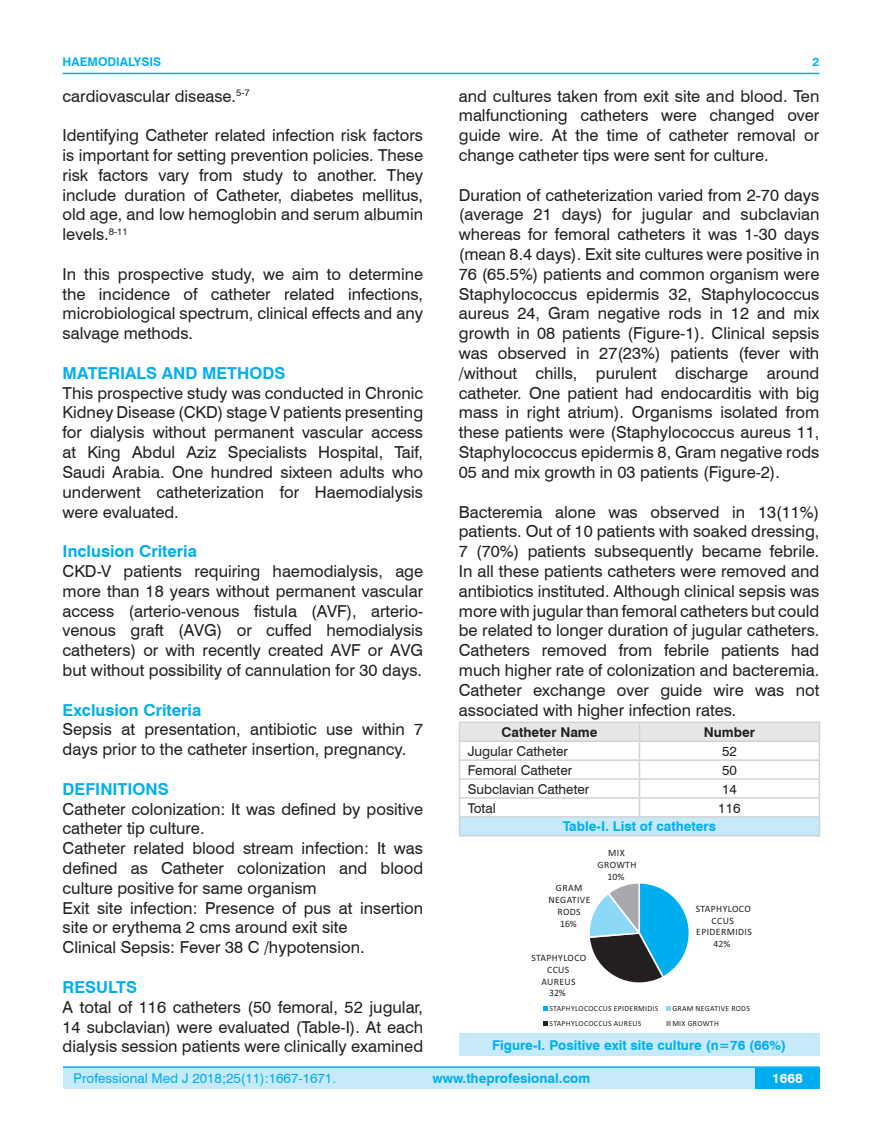
<style>
.page{position:relative;width:882px;height:1145px;background:#fff}
.page>*{position:absolute;margin:0;border:0;box-sizing:border-box;transform-origin:0 0}
.t1{font:16.5px/19.8px "Swiss 721 BT";color:#231f20;text-align:justify}
.t2{font:700 16.5px "Swiss 721 BT";color:#00aeef}
.t3{font:700 13.5px "Swiss 721 BT";color:#00aeef}
.t4{font:13.5px "Swiss 721 BT";color:#231f20}
.t5{font:13.5px "Swiss 721 BT";color:#00aeef}
.t6{font:700 13.5px "Swiss 721 BT";color:#231f20}
.t7{font:700 13.5px "Swiss 721 BT";color:#fff}
.t8{font:700 12px "Swiss 721 BT";color:#00aeef}
.t9{font:9.75px/11.9px "Calibri";letter-spacing:.04em;color:#231f20;text-align:center}
.t10{font:7.8px/14.5px "Calibri";letter-spacing:.04em;color:#231f20}
</style>
<div class="page">
<div style="left:63px;top:1067px;width:756px;height:21px;background:#c6eafa"></div>
<hr style="left:63px;top:1066px;width:756px;height:2px;background:#00aeef">
<hr style="left:63px;top:73px;width:756px;height:1px;background:#00aeef">
<div style="left:754px;top:1068px;width:65px;height:20px;background:#00aeef"></div>
<hr style="left:458px;top:721px;width:181px;height:2px;background:#d1d2d4">
<hr style="left:639px;top:721px;width:180px;height:2px;background:#d1d2d4">
<svg style="left:458px;top:722px;width:361px;height:113px"></svg>
<hr style="left:458px;top:835px;width:181px;height:1px;background:#d1d2d4">
<hr style="left:639px;top:835px;width:180px;height:1px;background:#d1d2d4">
<svg style="left:589px;top:883px;width:100px;height:100px"></svg>
<svg style="left:543px;top:1006px;width:4px;height:5px"></svg>
<svg style="left:543px;top:1021px;width:4px;height:4px"></svg>
<svg style="left:666px;top:1006px;width:4px;height:5px"></svg>
<svg style="left:666px;top:1021px;width:4px;height:4px"></svg>
<div style="left:458px;top:1033px;width:361px;height:23px;background:#c6eafa"></div>
<p class="t8" style="left:63px;top:53px;width:100px">HAEMODIALYSIS</p>
<p class="t1" style="left:63px;top:85px;width:188px">cardiovascular disease.<sup>5-7</sup></p>
<p class="t1" style="left:63px;top:125px;width:362px">Identifying Catheter related infection risk factors is important for setting prevention policies. These risk factors vary from study to another. They include duration of Catheter, diabetes mellitus, old age, and low hemoglobin and serum albumin levels.<sup>8-11</sup></p>
<p class="t1" style="left:63px;top:263px;width:362px">In this prospective study, we aim to determine the incidence of catheter related infections, microbiological spectrum, clinical effects and any salvage methods.</p>
<p class="t2" style="left:63px;top:361px;width:224px">MATERIALS AND METHODS</p>
<p class="t1" style="left:63px;top:382px;width:362px">This prospective study was conducted in Chronic Kidney Disease (CKD) stage V patients presenting for dialysis without permanent vascular access at King Abdul Aziz Specialists Hospital, Taif, Saudi Arabia. One hundred sixteen adults who underwent catheterization for Haemodialysis were evaluated.</p>
<p class="t2" style="left:63px;top:540px;width:136px">Inclusion Criteria</p>
<p class="t1" style="left:63px;top:560px;width:362px">CKD-V patients requiring haemodialysis, age more than 18 years without permanent vascular access (arterio-venous fistula (AVF), arterio&shy;venous graft (AVG) or cuffed hemodialysis catheters) or with recently created AVF or AVG but without possibility of cannulation for 30 days.</p>
<p class="t2" style="left:63px;top:698px;width:140px">Exclusion Criteria</p>
<p class="t1" style="left:63px;top:719px;width:362px">Sepsis at presentation, antibiotic use within 7 days prior to the catheter insertion, pregnancy.</p>
<p class="t2" style="left:63px;top:777px;width:108px">DEFINITIONS</p>
<p class="t1" style="left:63px;top:798px;width:362px">Catheter colonization: It was defined by positive catheter tip culture.</p>
<p class="t1" style="left:63px;top:838px;width:362px">Catheter related blood stream infection: It was defined as Catheter colonization and blood culture positive for same organism</p>
<p class="t1" style="left:63px;top:897px;width:362px">Exit site infection: Presence of pus at insertion site or erythema 2 cms around exit site</p>
<p class="t1" style="left:63px;top:937px;width:303px">Clinical Sepsis: Fever 38 C /hypotension.</p>
<p class="t2" style="left:63px;top:975px;width:76px">RESULTS</p>
<p class="t1" style="left:63px;top:996px;width:362px">A total of 116 catheters (50 femoral, 52 jugular, 14 subclavian) were evaluated (Table-I). At each dialysis session patients were clinically examined</p>
<p class="t8" style="left:812px;top:53px;width:8px">2</p>
<p class="t1" style="left:458px;top:85px;width:362px">and cultures taken from exit site and blood. Ten malfunctioning catheters were changed over guide wire. At the time of catheter removal or change catheter tips were sent for culture.</p>
<p class="t1" style="left:458px;top:184px;width:362px">Duration of catheterization varied from 2-70 days (average 21 days) for jugular and subclavian whereas for femoral catheters it was 1-30 days (mean 8.4 days). Exit site cultures were positive in 76 (65.5%) patients and common organism were Staphylococcus epidermis 32, Staphylococcus aureus 24, Gram negative rods in 12 and mix growth in 08 patients (Figure-1). Clinical sepsis was observed in 27(23%) patients (fever with /without chills, purulent discharge around catheter. One patient had endocarditis with big mass in right atrium). Organisms isolated from these patients were (Staphylococcus aureus 11, Staphylococcus epidermis 8, Gram negative rods 05 and mix growth in 03 patients (Figure-2).</p>
<p class="t1" style="left:458px;top:501px;width:362px">Bacteremia alone was observed in 13(11%) patients. Out of 10 patients with soaked dressing, 7 (70%) patients subsequently became febrile.<br>In all these patients catheters were removed and antibiotics instituted. Although clinical sepsis was more with jugular than femoral catheters but could be related to longer duration of jugular catheters.<br>Catheters removed from febrile patients had much higher rate of colonization and bacteremia.<br>Catheter exchange over guide wire was not associated with higher infection rates.</p>
<p class="t6" style="left:501px;top:722px;width:97px">Catheter Name</p>
<p class="t6" style="left:703px;top:722px;width:53px">Number</p>
<p class="t4" style="left:467px;top:741px;width:102px">Jugular Catheter</p>
<p class="t4" style="left:721px;top:741px;width:16px">52</p>
<p class="t4" style="left:467px;top:760px;width:106px">Femoral Catheter</p>
<p class="t4" style="left:721px;top:760px;width:16px">50</p>
<p class="t4" style="left:467px;top:779px;width:123px">Subclavian Catheter</p>
<p class="t4" style="left:721px;top:779px;width:16px">14</p>
<p class="t4" style="left:467px;top:798px;width:30px">Total</p>
<p class="t4" style="left:718px;top:798px;width:24px">116</p>
<p class="t3" style="left:562px;top:817px;width:155px">Table-I. List of catheters</p>
<p class="t9" style="left:597px;top:846px;width:40px">MIX<br>GROWTH<br>10%</p>
<p class="t9" style="left:548px;top:881px;width:43px">GRAM<br>NEGATIVE<br>RODS<br>16%</p>
<p class="t9" style="left:531px;top:951px;width:56px">STAPHYLOCO<br>CCUS<br>AUREUS<br>32%</p>
<p class="t9" style="left:695px;top:902px;width:57px">STAPHYLOCO<br>CCUS<br>EPIDERMIDIS<br>42%</p>
<p class="t10" style="left:549px;top:1001px;width:110px">STAPHYLOCOCCUS EPIDERMIDIS<br>STAPHYLOCOCCUS AUREUS</p>
<p class="t10" style="left:672px;top:1001px;width:79px">GRAM NEGATIVE RODS<br>MIX GROWTH</p>
<p class="t3" style="left:492px;top:1035px;width:295px">Figure-I. Positive exit site culture (n=76 (66%)</p>
<p class="t5" style="left:74px;top:1069px;width:264px">Professional Med J 2018;25(11):1667-1671.</p>
<p class="t3" style="left:432px;top:1069px;width:159px">www.theprofesional.com</p>
<p class="t7" style="left:771px;top:1069px;width:32px">1668</p>
</div>
